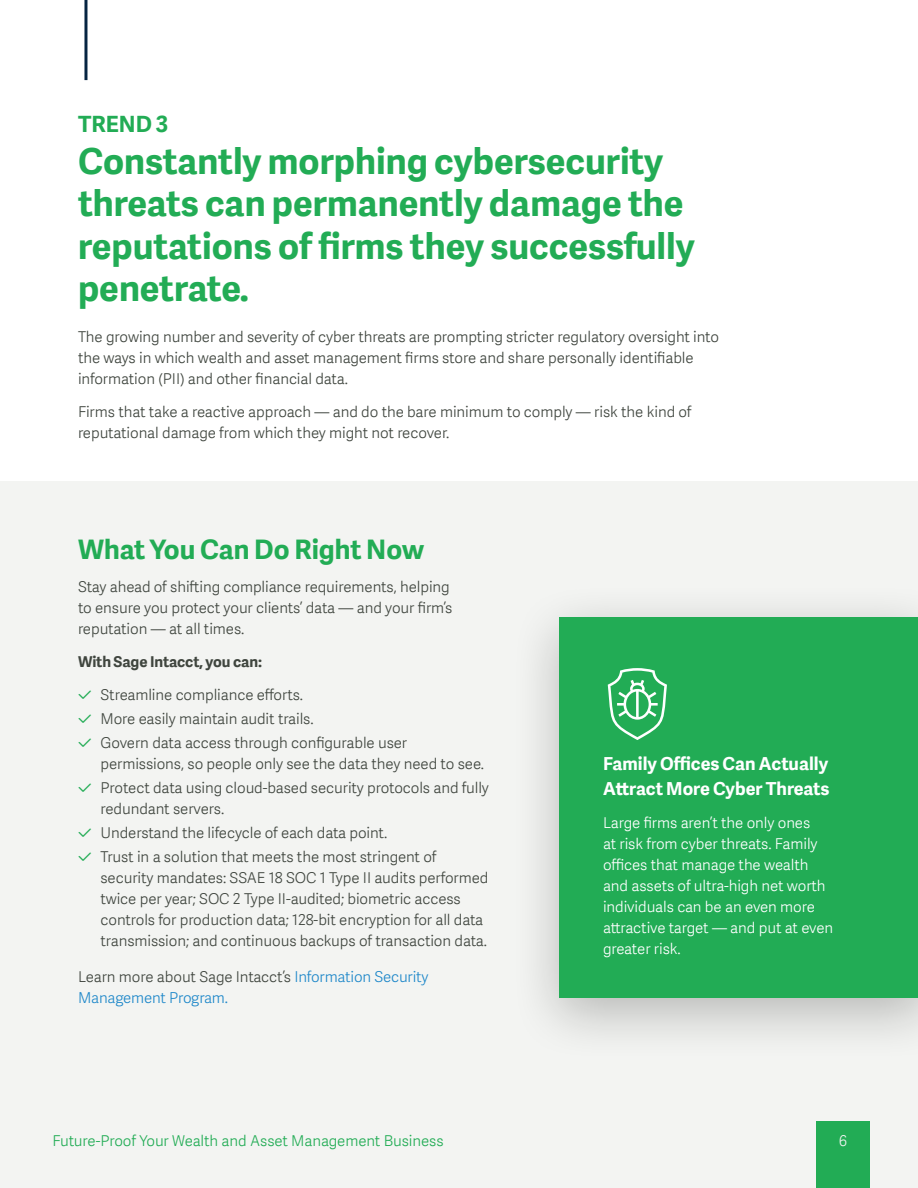
<style>
.page{position:relative;width:918px;height:1188px;background:#fff}
.page>*{position:absolute;margin:0;border:0;box-sizing:border-box;transform-origin:0 0}
.t1{font:700 36px/42px "Adelle Sans SAGE";color:#22ac55}
.t2{font:700 27px "Adelle Sans SAGE";color:#22ac55}
.t3{font:700 22.5px "Adelle Sans SAGE";color:#22ac55}
.t4{font:700 18px/25.5px "Adelle Sans SAGE";color:#fff}
.t5{font:15px/21px "Adelle Sans SAGE Lt";letter-spacing:-.005em;color:#3f453e}
.t6{font:15px/21px "Adelle Sans SAGE Lt";letter-spacing:-.005em;color:#fff}
.t7{font:15px "Adelle Sans SAGE Lt";letter-spacing:-.005em;color:#22ac55}
.t8{font:700 15px "Adelle Sans SAGE";letter-spacing:-.005em;color:#3f453e}
.t9{font:300 15px "Adelle Sans";letter-spacing:-.01em;color:#1d87c9}
.t10{font:15px "Adelle Sans SAGE Lt";color:#f3f4f2}
.s1{color:#22ac55}
.s2{font-family:"Adelle Sans";font-weight:300;color:#1d87c9}
</style>
<div class="page">
<div style="left:0;top:482px;width:918px;height:706px;background:#f3f4f2"></div>
<div style="left:509px;top:581px;width:409px;height:483px;background:#040503;opacity:.25"></div>
<div style="left:560px;top:617px;width:358px;height:381px;background:#22ac55"></div>
<hr style="left:84px;top:0;width:3px;height:80px;background:#062542">
<svg style="left:608px;top:668px;width:59px;height:72px"></svg>
<div style="left:816px;top:1121px;width:54px;height:67px;background:#22ac55"></div>
<h3 class="t3" style="left:78px;top:108px;width:92px">TREND 3</h3>
<h1 class="t1" style="left:78px;top:139px;width:618px">Constantly morphing cybersecurity threats can permanently damage the reputations of firms they successfully penetrate.</h1>
<p class="t5" style="left:78px;top:326px;width:643px">The growing number and severity of cyber threats are prompting stricter regulatory oversight into the ways in which wealth and asset management firms store and share personally identifiable information (PII) and other financial data.</p>
<p class="t5" style="left:78px;top:401px;width:615px">Firms that take a reactive approach — and do the bare minimum to comply — risk the kind of reputational damage from which they might not recover.</p>
<h2 class="t2" style="left:78px;top:529px;width:348px">What You Can Do Right Now</h2>
<p class="t5" style="left:78px;top:575px;width:376px">Stay ahead of shifting compliance requirements, helping to ensure you protect your clients’ data — and your firm’s reputation — at all times.</p>
<p class="t8" style="left:78px;top:650px;width:186px">With Sage Intacct, you can:</p>
<p class="t5" style="left:78px;top:683px;width:227px"><span class="s1">✓</span> Streamline compliance efforts.</p>
<p class="t5" style="left:78px;top:707px;width:237px"><span class="s1">✓</span> More easily maintain audit trails.</p>
<p class="t5" style="left:100px;top:731px;width:385px;text-indent:-22px"><span class="s1">✓</span> Govern data access through configurable user permissions, so people only see the data they need to see.</p>
<p class="t5" style="left:100px;top:776px;width:390px;text-indent:-22px"><span class="s1">✓</span> Protect data using cloud-based security protocols and fully redundant servers.</p>
<p class="t5" style="left:78px;top:821px;width:311px"><span class="s1">✓</span> Understand the lifecycle of each data point.</p>
<p class="t5" style="left:100px;top:845px;width:389px;text-indent:-22px"><span class="s1">✓</span> Trust in a solution that meets the most stringent of security mandates: SSAE 18 SOC 1 Type II audits performed twice per year; SOC 2 Type II-audited; biometric access controls for production data; 128-bit encryption for all data transmission; and continuous backups of transaction data.</p>
<p class="t5" style="left:78px;top:965px;width:352px">Learn more about Sage Intacct’s <span class="s2">Information Security</span></p>
<p class="t9" style="left:78px;top:987px;width:152px">Management Program.</p>
<p class="t4" style="left:603px;top:750px;width:228px">Family Offices Can Actually<br>Attract More Cyber Threats</p>
<p class="t6" style="left:603px;top:812px;width:232px">Large firms aren’t the only ones<br>at risk from cyber threats. Family offices that manage the wealth and assets of ultra-high net worth individuals can be an even more attractive target — and put at even greater risk.</p>
<p class="t7" style="left:52px;top:1130px;width:393px">Future-Proof Your Wealth and Asset Management Business</p>
<p class="t10" style="left:839px;top:1130px;width:10px">6</p>
</div>
